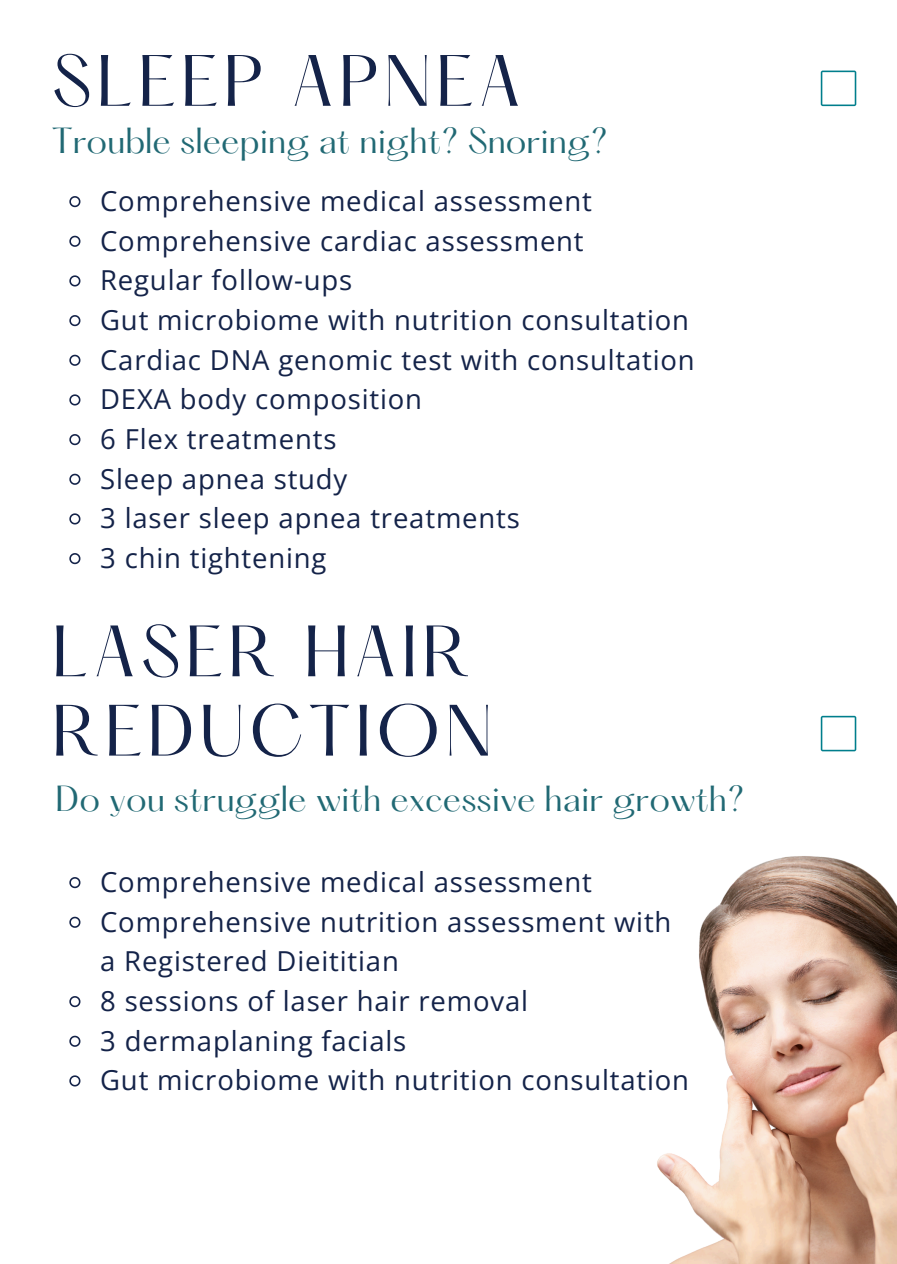
<style>
.page{position:relative;width:897px;height:1264px;background:#fff}
.page>*{position:absolute;margin:0;border:0;box-sizing:border-box;transform-origin:0 0}
.t1{font:63.45px/79.3px "Hatton";letter-spacing:.075em;color:#142349}
.t2{font:31.65px "Hatton";color:#216974}
.t3{font:27.45px/39.6px "Open Sans";letter-spacing:.03em;color:#142349}
</style>
<div class="page">
<svg style="left:820px;top:71px;width:36px;height:35px"></svg>
<svg style="left:820px;top:715px;width:36px;height:36px"></svg>
<img style="left:657px;top:856px;width:240px;height:407px">
<svg style="left:69px;top:196px;width:12px;height:12px"></svg>
<svg style="left:69px;top:235px;width:12px;height:12px"></svg>
<svg style="left:69px;top:275px;width:12px;height:12px"></svg>
<svg style="left:69px;top:315px;width:12px;height:12px"></svg>
<svg style="left:69px;top:354px;width:12px;height:12px"></svg>
<svg style="left:69px;top:394px;width:12px;height:12px"></svg>
<svg style="left:69px;top:434px;width:12px;height:12px"></svg>
<svg style="left:69px;top:473px;width:12px;height:12px"></svg>
<svg style="left:69px;top:513px;width:12px;height:12px"></svg>
<svg style="left:69px;top:553px;width:12px;height:12px"></svg>
<svg style="left:69px;top:877px;width:12px;height:12px"></svg>
<svg style="left:69px;top:916px;width:12px;height:12px"></svg>
<svg style="left:69px;top:996px;width:12px;height:12px"></svg>
<svg style="left:69px;top:1035px;width:12px;height:12px"></svg>
<svg style="left:69px;top:1075px;width:12px;height:12px"></svg>
<h2 class="t1" style="left:52px;top:48px;width:471px">SLEEP APNEA</h2>
<p class="t2" style="left:52px;top:126px;width:557px">Trouble sleeping at night? Snoring?</p>
<p class="t3" style="left:100px;top:181px;width:493px">Comprehensive medical assessment</p>
<p class="t3" style="left:100px;top:220px;width:485px">Comprehensive cardiac assessment</p>
<p class="t3" style="left:100px;top:260px;width:253px">Regular follow-ups</p>
<p class="t3" style="left:100px;top:300px;width:590px">Gut microbiome with nutrition consultation</p>
<p class="t3" style="left:100px;top:339px;width:596px">Cardiac DNA genomic test with consultation</p>
<p class="t3" style="left:100px;top:379px;width:323px">DEXA body composition</p>
<p class="t3" style="left:100px;top:418px;width:238px">6 Flex treatments</p>
<p class="t3" style="left:100px;top:458px;width:249px">Sleep apnea study</p>
<p class="t3" style="left:100px;top:498px;width:421px">3 laser sleep apnea treatments</p>
<p class="t3" style="left:100px;top:537px;width:228px">3 chin tightening</p>
<h1 class="t1" style="left:52px;top:618px;width:442px">LASER HAIR<br>REDUCTION</h1>
<p class="t2" style="left:56px;top:783px;width:690px">Do you struggle with excessive hair growth?</p>
<p class="t3" style="left:100px;top:861px;width:493px">Comprehensive medical assessment</p>
<h2 class="t3" style="left:100px;top:901px;width:573px">Comprehensive nutrition assessment with a Registered Dieititian</h2>
<p class="t3" style="left:100px;top:980px;width:429px">8 sessions of laser hair removal</p>
<p class="t3" style="left:100px;top:1020px;width:307px">3 dermaplaning facials</p>
<p class="t3" style="left:100px;top:1059px;width:590px">Gut microbiome with nutrition consultation</p>
</div>
